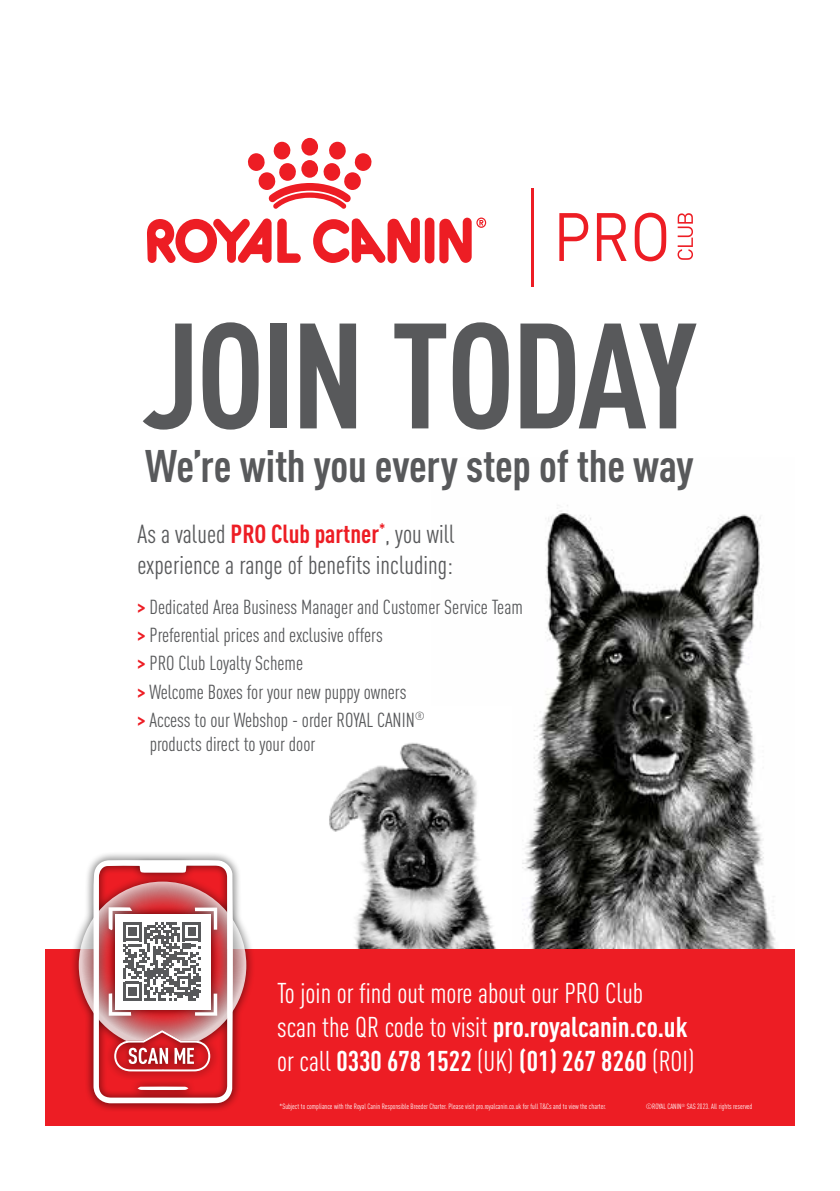
<style>
.page{position:relative;width:840px;height:1191px;background:#fff}
.page>*{position:absolute;margin:0;border:0;box-sizing:border-box;transform-origin:0 0}
.t1{font:700 condensed 147.2px "DIN Pro";letter-spacing:-.02em;color:#58595b}
.t2{font:700 condensed 45px "DIN Pro";letter-spacing:-.01em;color:#58595b}
.t3{font:condensed 28.2px/34px "DIN Pro";color:#fff}
.t4{font:condensed 25.8px/31px "DIN Pro";color:#58595b}
.t5{font:condensed 20px/28.2px "DIN Pro";color:#58595b}
.t6{font:condensed 7.6px "DIN Pro";color:#fff}
.s1{font-weight:700;color:#ed1d24}
.s2{font-weight:700}
</style>
<div class="page">
<img style="left:522px;top:505px;width:254px;height:444px">
<img style="left:329px;top:742px;width:168px;height:207px">
<div style="left:45px;top:949px;width:749px;height:176px;background:#ed1d24"></div>
<hr style="left:531px;top:188px;width:2px;height:99px;background:#ed1d24">
<svg style="left:559px;top:213px;width:107px;height:48px"></svg>
<svg style="left:677px;top:213px;width:15px;height:47px"></svg>
<div style="left:424px;top:218px;width:10px;height:45px;background:#ed1d24;border-radius:5px"></div>
<svg style="left:277px;top:218px;width:23px;height:45px"></svg>
<svg style="left:313px;top:218px;width:106px;height:45px"></svg>
<svg style="left:147px;top:218px;width:124px;height:45px"></svg>
<svg style="left:439px;top:217px;width:47px;height:46px"></svg>
<div style="left:301px;top:138px;width:17px;height:18px;background:#ed1d24;border-radius:50%"></div>
<svg style="left:247px;top:142px;width:124px;height:67px"></svg>
<div style="left:70px;top:851px;width:185px;height:261px;background:#000;opacity:.75"></div>
<svg style="left:79px;top:860px;width:167px;height:243px"></svg>
<h1 class="t1" style="left:142px;top:268px;width:555px">JOIN TODAY</h1>
<h2 class="t2" style="left:145px;top:433px;width:550px">We’re with you every step of the way</h2>
<p class="t4" style="left:137px;top:517px;width:318px">As a valued <span class="s1">PRO Club partner</span><sup>*</sup>, you will experience a range of benefits including:</p>
<p class="t5" style="left:137px;top:592px;width:386px"><span class="s1">&gt;</span> Dedicated Area Business Manager and Customer Service Team <span class="s1">&gt;</span> Preferential prices and exclusive offers<br><span class="s1">&gt;</span> PRO Club Loyalty Scheme<br><span class="s1">&gt;</span> Welcome Boxes for your new puppy owners<br><span class="s1">&gt;</span> Access to our Webshop - order ROYAL CANIN<sup>®</sup></p>
<p class="t5" style="left:150px;top:728px;width:167px">products direct to your door</p>
<h3 class="t3" style="left:277px;top:974px;width:418px">To join or find out more about our PRO Club<br>scan the QR code to visit <span class="s2">pro.royalcanin.co.uk </span>or call <span class="s2">0330 678 1522</span> (UK) <span class="s2">(01) 267 8260</span> (ROI)</h3>
<p class="t6" style="left:279px;top:1101px;width:328px">*Subject to compliance with the Royal Canin Responsible Breeder Charter. Please visit pro.royalcanin.co.uk for full T&amp;Cs and to view the charter.</p>
<p class="t6" style="left:645px;top:1101px;width:108px">©ROYAL CANIN<sup>®</sup> SAS 2023. All rights reserved</p>
</div>
